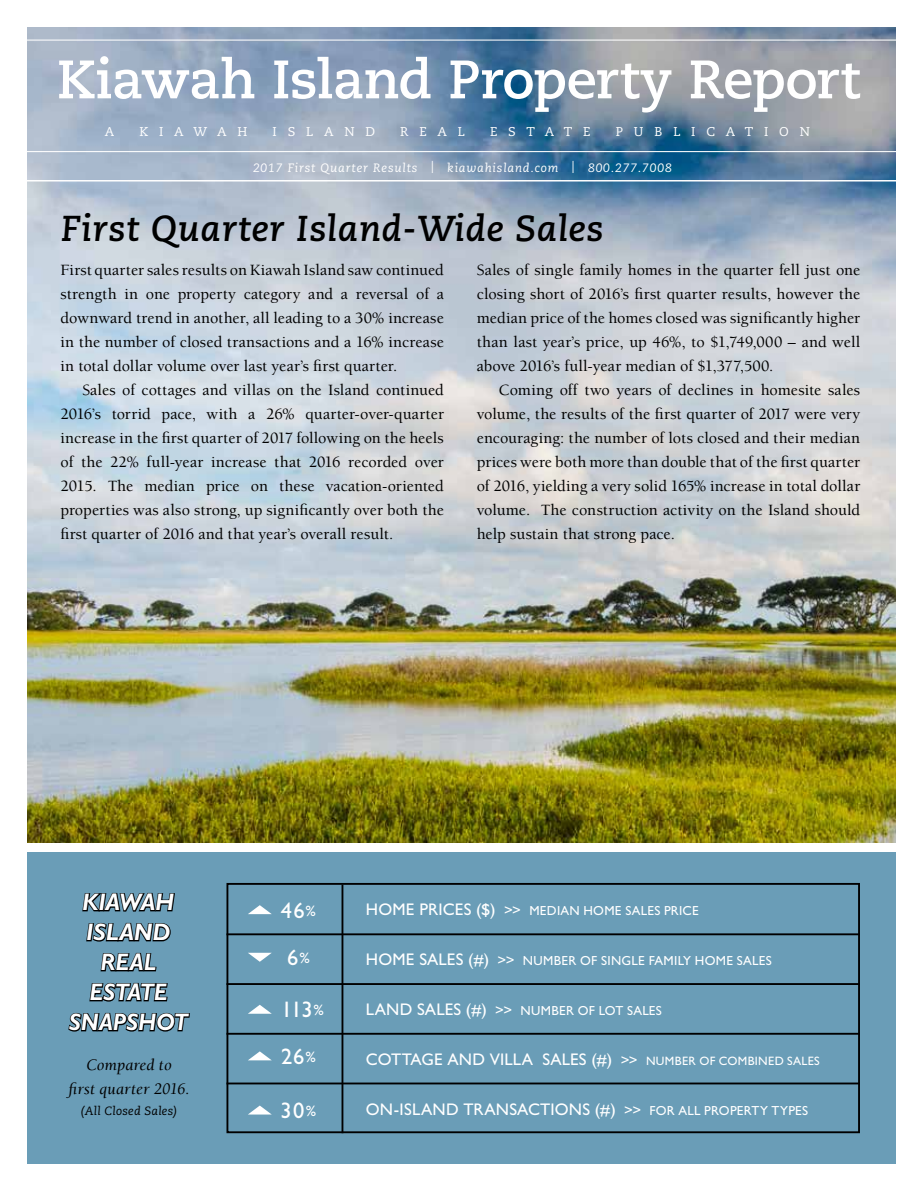
<style>
.page{position:relative;width:918px;height:1188px;background:#fff}
.page>*{position:absolute;margin:0;border:0;box-sizing:border-box;transform-origin:0 0}
.t1{font:700 54px "Caecilia LT Std";letter-spacing:-.015em;color:#fff}
.t2{font:italic 700 36px "Caecilia LT Std";letter-spacing:.02em;color:#000}
.t3{font:italic 700 24px/30px "Gill Sans MT Pro";letter-spacing:-.005em;color:#fff;text-align:center}
.t4{font:500 22.5px "Gill Sans MT Pro";letter-spacing:.04em;color:#fff}
.t5{font:500 16.8px "Gill Sans MT Pro";letter-spacing:.01em;color:#fff}
.t6{font:italic 16.5px/24px "Berkeley";letter-spacing:.01em;color:#000;text-align:center}
.t7{font:500 16.2px/24px "Berkeley";letter-spacing:.005em;color:#000;text-align:justify}
.t8{font:500 13.2px "Gill Sans MT Pro";letter-spacing:.02em;color:#fff}
.t9{font:12.75px "Caecilia LT Std";letter-spacing:.85em;color:#fff}
.t10{font:italic 12.15px "Caecilia LT Std";letter-spacing:.07em;color:#fff}
.t11{font:italic 12px "Caecilia LT Std";letter-spacing:.02em;color:#000}
.s1{font-size:16.8px}
.s2{font-size:15px}
.s3{font-size:12.15px}
.s4{font-size:13.2px}
</style>
<div class="page">
<img style="left:27px;top:27px;width:868px;height:815px">
<hr style="left:27px;top:40px;width:873px;height:1px;background:#fff">
<hr style="left:27px;top:180px;width:875px;height:2px;background:#fff">
<hr style="left:26px;top:151px;width:876px;height:1px;background:#fff">
<div style="left:27px;top:852px;width:868px;height:311px;background:#6a9db7"></div>
<svg style="left:68px;top:892px;width:122px;height:140px"></svg>
<div style="left:226px;top:883px;width:634px;height:250px;border:2px solid #000"></div>
<hr style="left:342px;top:885px;width:1px;height:248px;background:#000">
<hr style="left:226px;top:933px;width:634px;height:2px;background:#000">
<hr style="left:226px;top:983px;width:634px;height:2px;background:#000">
<hr style="left:226px;top:1033px;width:634px;height:2px;background:#000">
<hr style="left:226px;top:1083px;width:634px;height:1px;background:#000">
<svg style="left:248px;top:1106px;width:24px;height:9px"></svg>
<svg style="left:248px;top:952px;width:24px;height:10px"></svg>
<svg style="left:248px;top:1051px;width:24px;height:10px"></svg>
<svg style="left:248px;top:1005px;width:24px;height:9px"></svg>
<svg style="left:248px;top:905px;width:24px;height:10px"></svg>
<h1 class="t1" style="left:57px;top:48px;width:804px">Kiawah Island Property Report</h1>
<p class="t9" style="left:105px;top:125px;width:11px">A</p>
<p class="t9" style="left:139px;top:125px;width:110px">KIAWAH</p>
<p class="t9" style="left:273px;top:125px;width:104px">ISLAND</p>
<p class="t9" style="left:400px;top:125px;width:66px">REAL</p>
<p class="t9" style="left:490px;top:125px;width:102px">ESTATE</p>
<p class="t9" style="left:616px;top:125px;width:196px">PUBLICATION</p>
<p class="t10" style="left:253px;top:161px;width:420px">2017 First Quarter Results | kiawahisland.com | 800.277.7008</p>
<h2 class="t2" style="left:61px;top:207px;width:544px">First Quarter Island-Wide Sales</h2>
<p class="t7" style="left:60px;top:259px;width:385px">First quarter sales results on Kiawah Island saw continued strength in one property category and a reversal of a downward trend in another, all leading to a 30% increase in the number of closed transactions and a 16% increase in total dollar volume over last year’s first quarter.</p>
<p class="t7" style="left:60px;top:379px;width:385px;text-indent:22px">Sales of cottages and villas on the Island continued 2016’s torrid pace, with a 26% quarter-over-quarter increase in the first quarter of 2017 following on the heels of the 22% full-year increase that 2016 recorded over 2015. The median price on these vacation-oriented properties was also strong, up significantly over both the first quarter of 2016 and that year’s overall result.</p>
<p class="t7" style="left:477px;top:259px;width:385px">Sales of single family homes in the quarter fell just one closing short of 2016’s first quarter results, however the median price of the homes closed was significantly higher than last year’s price, up 46%, to $1,749,000 – and well above 2016’s full-year median of $1,377,500.</p>
<p class="t7" style="left:477px;top:379px;width:385px;text-indent:22px">Coming off two years of declines in homesite sales volume, the results of the first quarter of 2017 were very encouraging: the number of lots closed and their median prices were both more than double that of the first quarter of 2016, yielding a very solid 165% increase in total dollar volume. The construction activity on the Island should help sustain that strong pace.</p>
<h3 class="t3" style="left:69px;top:887px;width:120px">KIAWAH<br>ISLAND<br>REAL<br>ESTATE<br>SNAPSHOT</h3>
<p class="t8" style="left:366px;top:903px;width:335px"><span class="s1">HOME PRICES ($)</span> <span class="s2">&gt;&gt;</span> MEDIAN HOME SALES PRICE</p>
<h3 class="t4" style="left:281px;top:897px;width:37px">46<span class="s2">%</span></h3>
<h3 class="t4" style="left:287px;top:944px;width:24px">6<span class="s2">%</span></h3>
<p class="t8" style="left:366px;top:953px;width:407px"><span class="s1">HOME SALES (#)</span> <span class="s2">&gt;&gt;</span> NUMBER OF SINGLE FAMILY HOME SALES</p>
<p class="t8" style="left:366px;top:1003px;width:298px"><span class="s1">LAND SALES (#)</span> <span class="s2">&gt;&gt;</span> NUMBER OF LOT SALES</p>
<p class="t5" style="left:366px;top:1049px;width:455px">COTTAGE AND VILLA SALES (#) <span class="s2">&gt;&gt;</span> <span class="s3">NUMBER OF COMBINED SALES</span></p>
<p class="t5" style="left:366px;top:1099px;width:444px">ON-ISLAND TRANSACTIONS (#) <span class="s2">&gt;&gt;</span> <span class="s4">FOR ALL PROPERTY TYPES</span></p>
<h3 class="t4" style="left:281px;top:996px;width:44px">113<span class="s2">%</span></h3>
<h3 class="t4" style="left:281px;top:1043px;width:36px">26<span class="s2">%</span></h3>
<p class="t6" style="left:69px;top:1053px;width:122px">Compared to<br>first quarter 2016.</p>
<p class="t11" style="left:81px;top:1104px;width:98px">(All Closed Sales)</p>
<h3 class="t4" style="left:281px;top:1097px;width:37px">30<span class="s2">%</span></h3>
</div>
